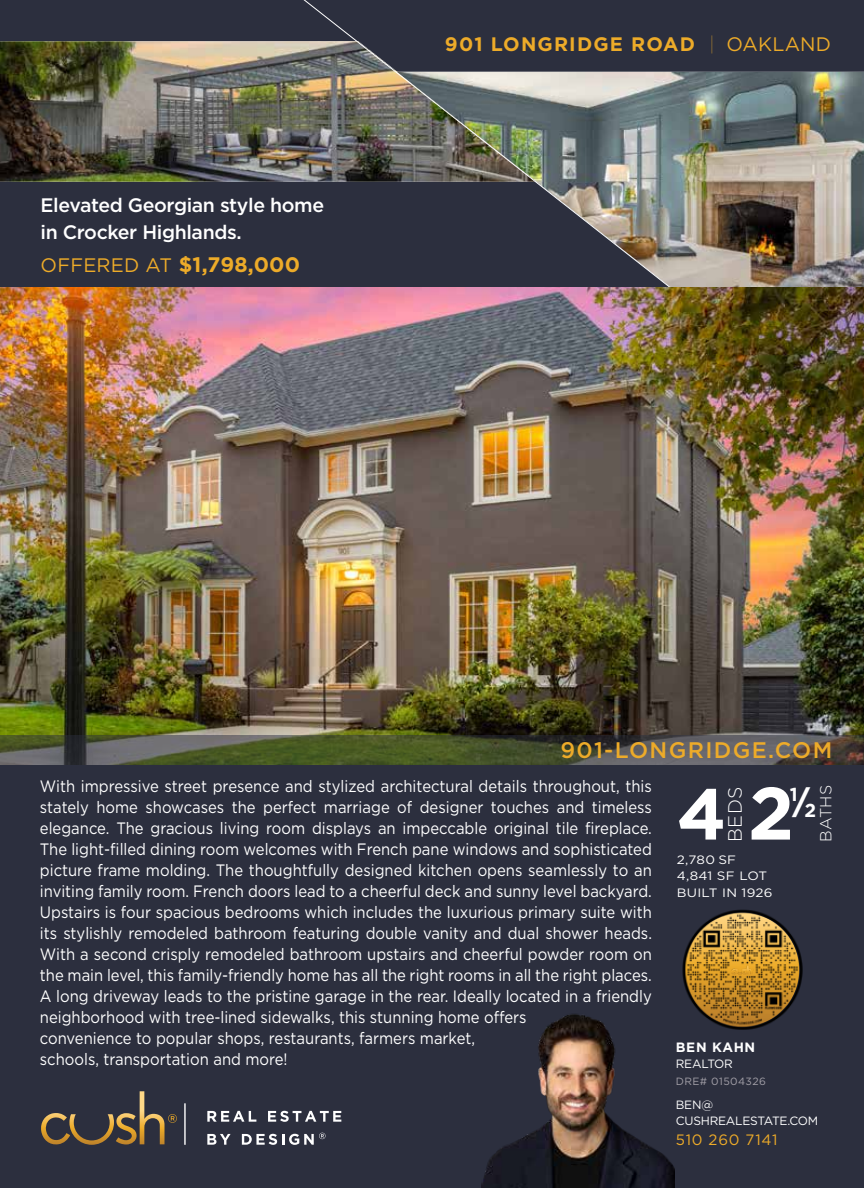
<style>
.page{position:relative;width:864px;height:1188px;background:#fff}
.page>*{position:absolute;margin:0;border:0;box-sizing:border-box;transform-origin:0 0}
.t1{font:700 72px "Gotham";color:#fff}
.t2{font:700 32.25px "Gotham";color:#fff}
.t3{font:500 22.5px "Gotham";letter-spacing:.06em;color:#edab29}
.t4{font:700 21px "Gotham";letter-spacing:.01em;color:#edab29}
.t5{font:500 19.5px/27px "Gotham";letter-spacing:-.02em;color:#fff}
.t6{font:700 19.5px "Gotham";letter-spacing:.06em;color:#edab29}
.t7{font:300 19.2px "Gotham";color:#fff}
.t8{font:700 18.75px "Gotham";color:#fff}
.t9{font:16.5px/21px "Gotham";color:#fff;scale:.9 1}
.t10{font:300 16.05px "Gotham";letter-spacing:.02em;color:#fff}
.t11{font:15px "Gotham";letter-spacing:.05em;color:#edab29}
.t12{font:700 13.5px "Gotham";letter-spacing:.05em;color:#fff}
.t13{font:12.15px/16.2px "Gotham";letter-spacing:.02em;color:#fff;scale:1.11 1}
.t14{font:12px/16.5px "Gotham";letter-spacing:-.02em;color:#fff}
.t15{font:10.5px "Gotham";letter-spacing:.04em;color:#a3a0a8}
.s1{font-weight:400;font-size:19.5px}
.s2{font-weight:100}
.s3{font-weight:400}
.s4{font-size:74.1px}
</style>
<div class="page">
<div style="left:0;top:766px;width:864px;height:422px;background:#2c2f3e"></div>
<svg style="left:207px;top:1111px;width:49px;height:11px"></svg>
<svg style="left:268px;top:1111px;width:73px;height:11px"></svg>
<svg style="left:207px;top:1134px;width:24px;height:11px"></svg>
<hr style="left:184px;top:1103px;width:2px;height:42px;background:#fff">
<svg style="left:40px;top:1091px;width:137px;height:55px;background:#4e463e"></svg>
<svg style="left:242px;top:1133px;width:84px;height:12px"></svg>
<div style="left:0;top:0;width:252px;height:288px;background:#2c2f3e"></div>
<div style="left:252px;top:0;width:612px;height:288px;background:#2c2f3e"></div>
<img style="left:0;top:41px;width:257px;height:141px">
<img style="left:748px;top:72px;width:116px;height:216px">
<img style="left:257px;top:0;width:491px;height:288px">
<img style="left:680px;top:907px;width:122px;height:125px">
<img style="left:482px;top:976px;width:192px;height:212px">
<img style="left:0;top:288px;width:864px;height:447px">
<svg style="left:0;top:735px;width:864px;height:31px;background:#505541"></svg>
<p class="t5" style="left:41px;top:192px;width:285px">Elevated Georgian style home in Crocker Highlands.</p>
<p class="t4" style="left:41px;top:251px;width:261px"><span class="s1">OFFERED AT</span> $1,798,000</p>
<p class="t6" style="left:445px;top:31px;width:388px">901 LONGRIDGE ROAD <span class="s2">|</span> <span class="s3">OAKLAND</span></p>
<h3 class="t3" style="left:560px;top:736px;width:273px">901-LONGRIDGE.COM</h3>
<p class="t9" style="left:40px;top:775px;width:682px">With impressive street presence and stylized architectural details throughout, this stately home showcases the perfect marriage of designer touches and timeless elegance. The gracious living room displays an impeccable original tile fireplace.<br>The light-filled dining room welcomes with French pane windows and sophisticated picture frame molding. The thoughtfully designed kitchen opens seamlessly to an inviting family room. French doors lead to a cheerful deck and sunny level backyard.<br>Upstairs is four spacious bedrooms which includes the luxurious primary suite with its stylishly remodeled bathroom featuring double vanity and dual shower heads.<br>With a second crisply remodeled bathroom upstairs and cheerful powder room on the main level, this family-friendly home has all the right rooms in all the right places.<br>A long driveway leads to the pristine garage in the rear. Ideally located in a friendly neighborhood with tree-lined sidewalks, this stunning home offers<br>convenience to popular shops, restaurants, farmers market,<br>schools, transportation and more!</p>
<p class="t7" style="left:723px;top:842px;width:57px;rotate:-90deg">BEDS</p>
<p class="t10" style="left:816px;top:842px;width:58px;rotate:-90deg">BATHS</p>
<h1 class="t1" style="left:677px;top:766px;width:119px">4 <span class="s4">2</span></h1>
<h2 class="t2" style="left:793px;top:780px;width:25px">/<sub>2</sub></h2>
<p class="t8" style="left:790px;top:782px;width:9px">1</p>
<p class="t13" style="left:677px;top:851px;width:88px">2,780 SF<br>4,841 SF LOT<br>BUILT IN 1926</p>
<p class="t12" style="left:676px;top:1038px;width:81px">BEN KAHN</p>
<p class="t14" style="left:676px;top:1056px;width:59px">REALTOR</p>
<p class="t15" style="left:676px;top:1074px;width:92px">DRE# 01504326</p>
<p class="t14" style="left:676px;top:1096px;width:144px">BEN@<br>CUSHREALESTATE.COM</p>
<p class="t11" style="left:676px;top:1130px;width:103px">510 260 7141</p>
</div>
